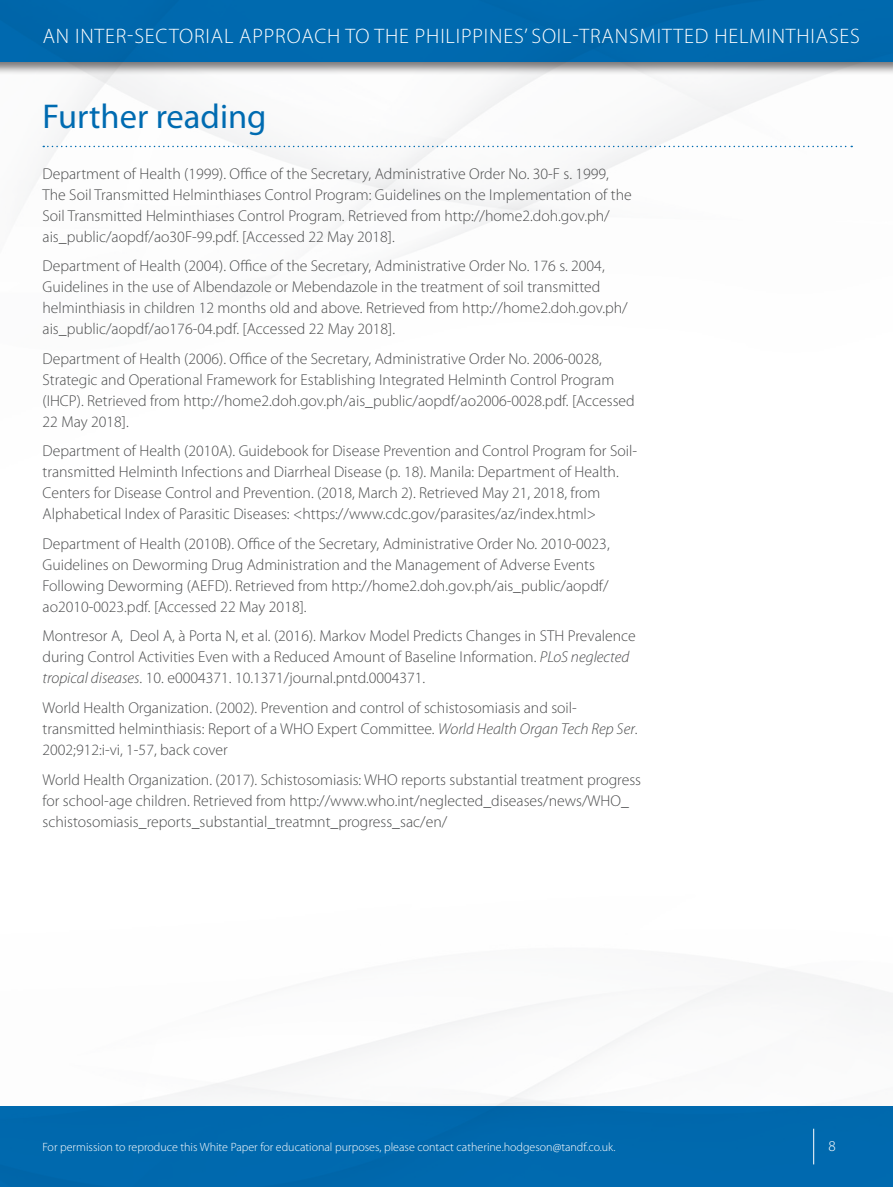
<style>
.page{position:relative;width:893px;height:1187px;background:#fff}
.page>*{position:absolute;margin:0;border:0;box-sizing:border-box;transform-origin:0 0}
.t1{font:34.5px "Myriad Pro";color:#006bb1}
.t2{font:300 21px "Myriad Pro";letter-spacing:.04em;color:#fff}
.t3{font:300 15.75px/21px "Myriad Pro";color:#4b4c4d}
.t4{font:300 15px "Myriad Pro";color:#fff}
.t5{font:300 12px "Myriad Pro";color:#fff}
.s1{font-style:italic}
</style>
<div class="page">
<img style="left:30px;top:76px;width:863px;height:1030px">
<div style="left:0;top:1106px;width:893px;height:80px;background:#006bb1"></div>
<div style="left:0;top:0;width:893px;height:76px;background:#231f20;opacity:.6"></div>
<div style="left:0;top:0;width:893px;height:62px;background:#006bb1"></div>
<hr style="left:813px;top:1128px;width:1px;height:36px;background:#fff">
<svg style="left:43px;top:146px;width:809px;height:1px"></svg>
<h2 class="t2" style="left:43px;top:24px;width:819px">AN INTER-SECTORIAL APPROACH TO THE PHILIPPINES’ SOIL-TRANSMITTED HELMINTHIASES</h2>
<h1 class="t1" style="left:43px;top:98px;width:225px">Further reading</h1>
<p class="t3" style="left:43px;top:163px;width:591px">Department of Health (1999). Office of the Secretary, Administrative Order No. 30-F s. 1999, The Soil Transmitted Helminthiases Control Program: Guidelines on the Implementation of the Soil Transmitted Helminthiases Control Program. Retrieved from http://home2.doh.gov.ph/ ais_public/aopdf/ao30F-99.pdf. [Accessed 22 May 2018].</p>
<p class="t3" style="left:43px;top:256px;width:587px">Department of Health (2004). Office of the Secretary, Administrative Order No. 176 s. 2004, Guidelines in the use of Albendazole or Mebendazole in the treatment of soil transmitted helminthiasis in children 12 months old and above. Retrieved from http://home2.doh.gov.ph/ ais_public/aopdf/ao176-04.pdf. [Accessed 22 May 2018].</p>
<p class="t3" style="left:43px;top:348px;width:594px">Department of Health (2006). Office of the Secretary, Administrative Order No. 2006-0028, Strategic and Operational Framework for Establishing Integrated Helminth Control Program (IHCP). Retrieved from http://home2.doh.gov.ph/ais_public/aopdf/ao2006-0028.pdf. [Accessed 22 May 2018].</p>
<p class="t3" style="left:43px;top:441px;width:596px">Department of Health (2010A). Guidebook for Disease Prevention and Control Program for Soil&shy;transmitted Helminth Infections and Diarrheal Disease (p. 18). Manila: Department of Health.<br>Centers for Disease Control and Prevention. (2018, March 2). Retrieved May 21, 2018, from Alphabetical Index of Parasitic Diseases: &lt;https://www.cdc.gov/parasites/az/index.html&gt;</p>
<p class="t3" style="left:43px;top:533px;width:569px">Department of Health (2010B). Office of the Secretary, Administrative Order No. 2010-0023, Guidelines on Deworming Drug Administration and the Management of Adverse Events Following Deworming (AEFD). Retrieved from http://home2.doh.gov.ph/ais_public/aopdf/ ao2010-0023.pdf. [Accessed 22 May 2018].</p>
<p class="t3" style="left:43px;top:626px;width:595px">Montresor A, Deol A, à Porta N, et al. (2016). Markov Model Predicts Changes in STH Prevalence during Control Activities Even with a Reduced Amount of Baseline Information. <span class="s1">PLoS neglected tropical diseases</span>. 10. e0004371. 10.1371/journal.pntd.0004371.</p>
<p class="t3" style="left:43px;top:697px;width:597px">World Health Organization. (2002). Prevention and control of schistosomiasis and soil&shy;transmitted helminthiasis: Report of a WHO Expert Committee. <span class="s1">World Health Organ Tech Rep Ser</span>.<br>2002;912:i-vi, 1-57, back cover</p>
<p class="t3" style="left:43px;top:769px;width:600px">World Health Organization. (2017). Schistosomiasis: WHO reports substantial treatment progress for school-age children. Retrieved from http://www.who.int/neglected_diseases/news/WHO_ schistosomiasis_reports_substantial_treatmnt_progress_sac/en/</p>
<p class="t5" style="left:43px;top:1140px;width:575px">For permission to reproduce this White Paper for educational purposes, please contact catherine.hodgeson@tandf.co.uk.</p>
<p class="t4" style="left:828px;top:1137px;width:9px">8</p>
</div>
